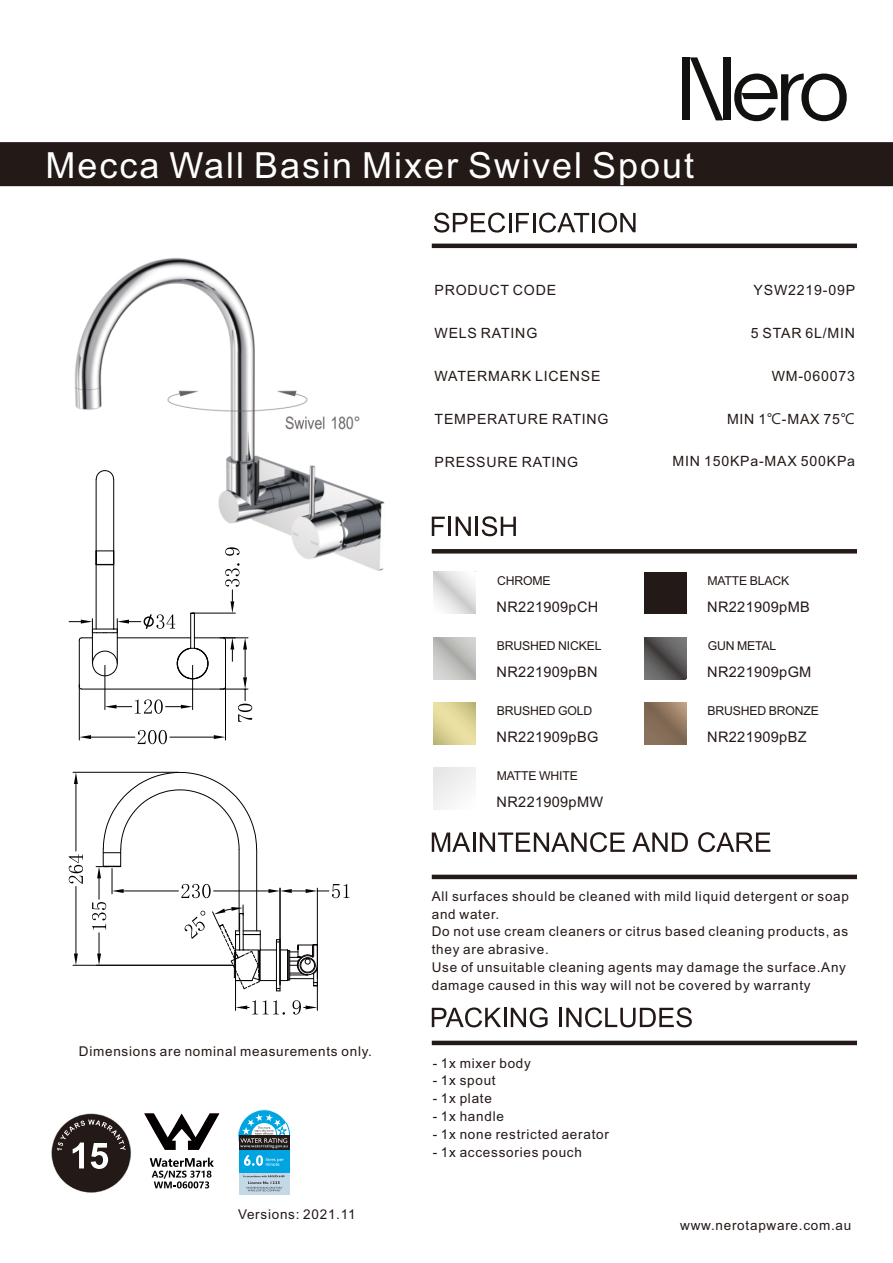
<style>
.page{position:relative;width:893px;height:1263px;background:#fff}
.page>*{position:absolute;margin:0;border:0;box-sizing:border-box;transform-origin:0 0}
.t1{font:36px "Arial";letter-spacing:.055em;color:#fff}
.t2{font:14.55px "Arial";letter-spacing:.02em;color:#231916}
.t3{font:14.1px "Arial";letter-spacing:.055em;color:#231916}
.t4{font:13.5px/17.9px "Arial";letter-spacing:.055em;color:#231916}
.t5{font:12.3px "Arial";letter-spacing:-.015em;color:#231916}
.s1{font-family:"Microsoft Jheng Hei UI Regular"}
</style>
<div class="page">
<div style="left:0;top:142px;width:893px;height:44px;background:#231916"></div>
<div style="left:723px;top:57px;width:7px;height:63px;background:#11110f"></div>
<div style="left:683px;top:57px;width:7px;height:63px;background:#11110f"></div>
<svg style="left:690px;top:57px;width:33px;height:63px"></svg>
<svg style="left:734px;top:74px;width:113px;height:47px"></svg>
<hr style="left:432px;top:244px;width:425px;height:4px;background:#231916">
<hr style="left:432px;top:875px;width:425px;height:4px;background:#231916">
<hr style="left:432px;top:549px;width:425px;height:4px;background:#231916">
<svg style="left:434px;top:213px;width:155px;height:20px"></svg>
<hr style="left:592px;top:213px;width:3px;height:19px;background:#231916">
<svg style="left:599px;top:213px;width:37px;height:20px"></svg>
<svg style="left:432px;top:516px;width:84px;height:20px"></svg>
<hr style="left:432px;top:1041px;width:425px;height:4px;background:#231916">
<svg style="left:432px;top:1007px;width:115px;height:20px"></svg>
<hr style="left:559px;top:1008px;width:3px;height:19px;background:#231916">
<svg style="left:566px;top:1007px;width:126px;height:20px"></svg>
<svg style="left:144px;top:1113px;width:76px;height:75px"></svg>
<svg style="left:432px;top:832px;width:38px;height:20px"></svg>
<hr style="left:473px;top:832px;width:2px;height:20px;background:#231916">
<svg style="left:480px;top:832px;width:145px;height:20px"></svg>
<svg style="left:632px;top:832px;width:56px;height:20px"></svg>
<svg style="left:698px;top:832px;width:72px;height:20px"></svg>
<img style="left:51px;top:1113px;width:81px;height:80px">
<div style="left:52px;top:1115px;width:77px;height:77px;background:#231916;border:1px solid #231916;border-radius:50%"></div>
<svg style="left:57px;top:1119px;width:69px;height:50px"></svg>
<div style="left:239px;top:1172px;width:51px;height:23px;background:#c4d9e8"></div>
<div style="left:239px;top:1150px;width:51px;height:22px;background:#00a4e0"></div>
<svg style="left:244px;top:1175px;width:41px;height:16px"></svg>
<svg style="left:238px;top:1109px;width:52px;height:57px"></svg>
<div style="left:644px;top:572px;width:42px;height:42px;background:#231916"></div>
<img style="left:644px;top:637px;width:42px;height:42px">
<img style="left:644px;top:702px;width:42px;height:42px">
<div style="left:433px;top:768px;width:43px;height:42px;background:#f1f1f1"></div>
<img style="left:74px;top:258px;width:311px;height:313px">
<hr style="left:79px;top:684px;width:1px;height:56px;background:#050101">
<hr style="left:225px;top:684px;width:1px;height:56px;background:#050101">
<hr style="left:91px;top:737px;width:44px;height:1px;background:#050101">
<hr style="left:170px;top:737px;width:44px;height:1px;background:#050101">
<svg style="left:79px;top:735px;width:12px;height:4px"></svg>
<svg style="left:214px;top:735px;width:11px;height:4px"></svg>
<svg style="left:138px;top:730px;width:29px;height:14px"></svg>
<hr style="left:96px;top:479px;width:1px;height:150px;background:#050101">
<hr style="left:113px;top:479px;width:1px;height:150px;background:#050101">
<svg style="left:96px;top:470px;width:18px;height:10px"></svg>
<svg style="left:69px;top:547px;width:183px;height:175px"></svg>
<hr style="left:73px;top:965px;width:161px;height:1px;background:#050101">
<hr style="left:73px;top:772px;width:105px;height:1px;background:#050101">
<hr style="left:76px;top:886px;width:1px;height:67px;background:#050101">
<hr style="left:76px;top:784px;width:1px;height:67px;background:#050101">
<svg style="left:74px;top:953px;width:4px;height:12px"></svg>
<svg style="left:74px;top:772px;width:4px;height:12px"></svg>
<svg style="left:69px;top:854px;width:14px;height:30px"></svg>
<svg style="left:92px;top:772px;width:258px;height:243px"></svg>
<h1 class="t1" style="left:45px;top:152px;width:650px">Mecca Wall Basin Mixer Swivel Spout</h1>
<p class="t3" style="left:435px;top:285px;width:123px">PRODUCT CODE</p>
<p class="t3" style="left:435px;top:328px;width:104px">WELS RATING</p>
<p class="t3" style="left:435px;top:371px;width:167px">WATERMARK LICENSE</p>
<p class="t3" style="left:435px;top:414px;width:176px">TEMPERATURE RATING</p>
<p class="t3" style="left:435px;top:457px;width:145px">PRESSURE RATING</p>
<p class="t3" style="left:754px;top:285px;width:103px">YSW2219-09P</p>
<p class="t3" style="left:751px;top:328px;width:106px">5 STAR 6L/MIN</p>
<p class="t3" style="left:772px;top:371px;width:85px">WM-060073</p>
<p class="t3" style="left:727px;top:414px;width:130px">MIN 1<span class="s1">℃</span>-MAX 75<span class="s1">℃</span></p>
<p class="t3" style="left:673px;top:456px;width:184px">MIN 150KPa-MAX 500KPa</p>
<p class="t5" style="left:497px;top:576px;width:55px">CHROME</p>
<p class="t5" style="left:707px;top:576px;width:83px">MATTE BLACK</p>
<p class="t2" style="left:497px;top:601px;width:103px">NR221909pCH</p>
<p class="t2" style="left:707px;top:601px;width:104px">NR221909pMB</p>
<p class="t5" style="left:497px;top:641px;width:106px">BRUSHED NICKEL</p>
<p class="t5" style="left:708px;top:641px;width:70px">GUN METAL</p>
<p class="t2" style="left:497px;top:666px;width:102px">NR221909pBN</p>
<p class="t2" style="left:707px;top:666px;width:106px">NR221909pGM</p>
<p class="t5" style="left:497px;top:706px;width:97px">BRUSHED GOLD</p>
<p class="t2" style="left:497px;top:731px;width:103px">NR221909pBG</p>
<p class="t5" style="left:497px;top:771px;width:83px">MATTE WHITE</p>
<p class="t2" style="left:497px;top:796px;width:108px">NR221909pMW</p>
<p class="t5" style="left:707px;top:706px;width:113px">BRUSHED BRONZE</p>
<p class="t2" style="left:707px;top:731px;width:101px">NR221909pBZ</p>
<p class="t4" style="left:79px;top:1044px;width:295px">Dimensions are nominal measurements only.</p>
<p class="t4" style="left:238px;top:1206px;width:119px">Versions: 2021.11</p>
<p class="t4" style="left:432px;top:888px;width:419px">All surfaces should be cleaned with mild liquid detergent or soap and water.<br>Do not use cream cleaners or citrus based cleaning products, as they are abrasive.<br>Use of unsuitable cleaning agents may damage the surface.Any damage caused in this way will not be covered by warranty</p>
<p class="t4" style="left:433px;top:1055px;width:100px">- 1x mixer body</p>
<p class="t4" style="left:433px;top:1073px;width:65px">- 1x spout</p>
<p class="t4" style="left:433px;top:1091px;width:61px">- 1x plate</p>
<p class="t4" style="left:433px;top:1109px;width:73px">- 1x handle</p>
<p class="t4" style="left:433px;top:1126px;width:178px">- 1x none restricted aerator</p>
<p class="t4" style="left:433px;top:1144px;width:151px">- 1x accessories pouch</p>
<p class="t4" style="left:680px;top:1218px;width:173px">www.nerotapware.com.au</p>
</div>
